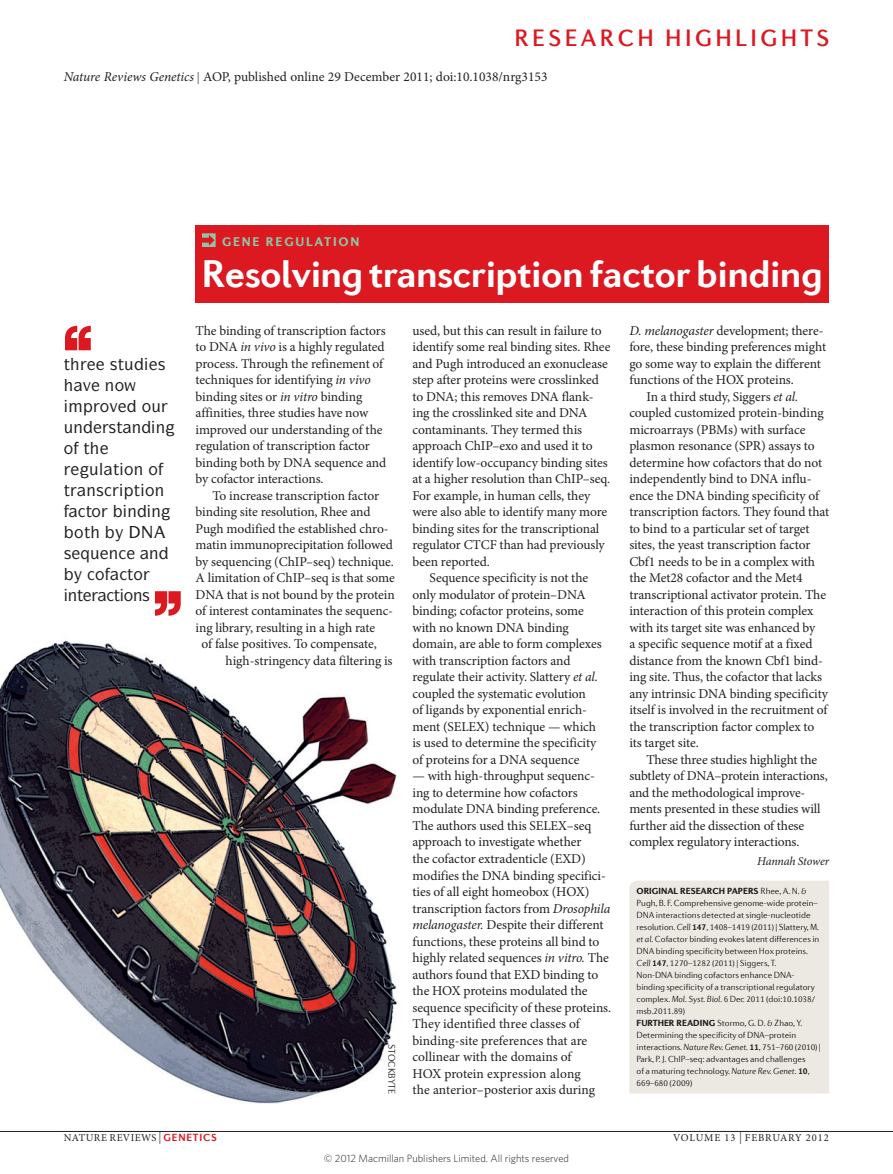
<style>
.page{position:relative;width:893px;height:1174px;background:#fff}
.page>*{position:absolute;margin:0;border:0;box-sizing:border-box;transform-origin:0 0}
.t1{font:700 39px "Diverda Sans Com";letter-spacing:-.015em;color:#fff}
.sectionheader{font:500 24px "Diverda Sans Com";letter-spacing:.14em;color:#dc1820}
.pulloutquote{font:500 16.5px "ITC Symbol Std";color:#231f20}
.bodyindent{font:13.5px/16.5px "Minion Pro";letter-spacing:-.005em;color:#231f20}
.bodyfirst{font:13.5px/16.5px "Minion Pro";letter-spacing:-.005em;color:#231f20}
.ministrap{font:900 12.75px "Diverda Sans Com";letter-spacing:.14em;color:#90c4a3}
.author{font:italic 12px "Minion Pro";letter-spacing:-.015em;color:#231f20}
.t2{font:300 10.5px "Whitney";color:#231f20}
.t3{font:10.5px "Minion Pro";letter-spacing:.05em;color:#231f20}
.t4{font:10.5px "Minion Pro";letter-spacing:.085em;color:#231f20}
.creditstyle{font:300 9.75px "Diverda Sans Com";letter-spacing:-.005em;color:#231f20}
.t5{font:300 9px/12px "Diverda Sans Com";letter-spacing:-.005em;color:#231f20}
.s1{font-style:italic}
.s2{font-size:12px}
.s3{font-weight:900}
.s4{font-weight:700}
.s5{font-family:"Diverda Sans Com";font-weight:700;color:#dc1820}
</style>
<div class="page">
<hr style="left:0;top:1131px;width:893px;height:1px;background:#231f20">
<img style="left:0;top:640px;width:397px;height:464px">
<div style="left:196px;top:225px;width:633px;height:78px;background:#dc1820"></div>
<svg style="left:202px;top:233px;width:14px;height:14px"></svg>
<div style="left:629px;top:880px;width:200px;height:213px;background:#ece8e2"></div>
<svg style="left:155px;top:591px;width:26px;height:24px"></svg>
<svg style="left:65px;top:326px;width:26px;height:24px"></svg>
<p class="sectionheader" style="left:514px;top:24px;width:316px">RESEARCH HIGHLIGHTS</p>
<p class="bodyindent" style="left:64px;top:69px;width:485px"><span class="s1">Nature Reviews Genetics</span> <span class="s2">|</span> AOP, published online 29 December 2011; doi:10.1038/nrg3153</p>
<p class="pulloutquote" style="left:110px;top:353px;width:25px">▲▼◆</p>
<p class="pulloutquote" style="left:83px;top:374px;width:43px">❖ ■□</p>
<p class="pulloutquote" style="left:109px;top:416px;width:58px">▲▼■ ■</p>
<p class="pulloutquote" style="left:89px;top:458px;width:70px">◆● ▼□■ □</p>
<p class="pulloutquote" style="left:64px;top:479px;width:42px">▼ ■▲</p>
<p class="pulloutquote" style="left:134px;top:479px;width:32px">▼□■</p>
<p class="pulloutquote" style="left:64px;top:542px;width:56px">▲❑◆■</p>
<p class="pulloutquote" style="left:149px;top:542px;width:11px">■</p>
<p class="pulloutquote" style="left:95px;top:563px;width:49px">□ ▼□</p>
<p class="pulloutquote" style="left:114px;top:584px;width:37px">▼ □■▲</p>
<p class="ministrap" style="left:222px;top:233px;width:139px">GENE REGULATION</p>
<p class="t1" style="left:202px;top:251px;width:622px">Resolving transcription factor binding</p>
<p class="bodyfirst" style="left:196px;top:322px;width:192px">The binding of transcription factors to DNA <span class="s1">in vivo</span> is a highly regulated process. Through the refinement of techniques for identifying <span class="s1">in vivo </span>binding sites or <span class="s1">in vitro</span> binding affinities, three studies have now improved our understanding of the regulation of transcription factor binding both by DNA sequence and by cofactor interactions.</p>
<p class="bodyindent" style="left:213px;top:487px;width:168px">To increase transcription factor</p>
<p class="bodyindent" style="left:196px;top:504px;width:176px">binding site resolution, Rhee and</p>
<p class="bodyindent" style="left:196px;top:520px;width:195px">Pugh modified the established chro-</p>
<p class="bodyindent" style="left:196px;top:537px;width:199px">matin immunoprecipitation followed</p>
<p class="bodyindent" style="left:196px;top:553px;width:200px">by sequencing (ChIP–seq) technique.</p>
<p class="bodyindent" style="left:196px;top:570px;width:201px">A limitation of ChIP–seq is that some</p>
<p class="bodyindent" style="left:196px;top:586px;width:201px">DNA that is not bound by the protein</p>
<p class="bodyindent" style="left:196px;top:603px;width:199px">of interest contaminates the sequenc-</p>
<p class="bodyindent" style="left:196px;top:619px;width:181px">ing library, resulting in a high rate</p>
<p class="bodyindent" style="left:202px;top:636px;width:177px">of false positives. To compensate,</p>
<p class="bodyindent" style="left:226px;top:652px;width:168px">high-stringency data filtering is</p>
<p class="bodyindent" style="left:412px;top:322px;width:199px">used, but this can result in failure to identify some real binding sites. Rhee and Pugh introduced an exonuclease step after proteins were crosslinked to DNA; this removes DNA flank&shy;ing the crosslinked site and DNA contaminants. They termed this approach ChIP–exo and used it to identify low-occupancy binding sites at a higher resolution than ChIP–seq.<br>For example, in human cells, they were also able to identify many more binding sites for the transcriptional regulator CTCF than had previously been reported.</p>
<p class="bodyindent" style="left:412px;top:570px;width:191px;text-indent:17px">Sequence specificity is not the only modulator of protein–DNA binding; cofactor proteins, some with no known DNA binding domain, are able to form complexes with transcription factors and regulate their activity. Slattery <span class="s1">et al. </span>coupled the systematic evolution<br>of ligands by exponential enrich&shy;ment (SELEX) technique — which is used to determine the specificity of proteins for a DNA sequence</p>
<p class="bodyindent" style="left:412px;top:768px;width:200px">— with high-throughput sequenc&shy;ing to determine how cofactors modulate DNA binding preference.<br>The authors used this SELEX–seq approach to investigate whether<br>the cofactor extradenticle (EXD) modifies the DNA binding specifici&shy;ties of all eight homeobox (HOX) transcription factors from <span class="s1">Drosophila melanogaster.</span> Despite their different functions, these proteins all bind to highly related sequences <span class="s1">in vitro.</span> The authors found that EXD binding to the HOX proteins modulated the sequence specificity of these proteins.<br>They identified three classes of binding-site preferences that are collinear with the domains of<br>HOX protein expression along<br>the anterior–posterior axis during</p>
<p class="bodyindent" style="left:629px;top:322px;width:198px"><span class="s1">D. melanogaster</span> development; there&shy;fore, these binding preferences might go some way to explain the different functions of the HOX proteins.</p>
<p class="bodyindent" style="left:629px;top:388px;width:201px;text-indent:17px">In a third study, Siggers <span class="s1">et al. </span>coupled customized protein-binding microarrays (PBMs) with surface plasmon resonance (SPR) assays to determine how cofactors that do not independently bind to DNA influ&shy;ence the DNA binding specificity of transcription factors. They found that to bind to a particular set of target sites, the yeast transcription factor Cbf1 needs to be in a complex with the Met28 cofactor and the Met4 transcriptional activator protein. The interaction of this protein complex with its target site was enhanced by<br>a specific sequence motif at a fixed distance from the known Cbf1 bind&shy;ing site. Thus, the cofactor that lacks any intrinsic DNA binding specificity itself is involved in the recruitment of the transcription factor complex to its target site.</p>
<p class="bodyindent" style="left:629px;top:751px;width:200px;text-indent:17px">These three studies highlight the subtlety of DNA–protein interactions, and the methodological improve&shy;ments presented in these studies will further aid the dissection of these complex regulatory interactions.</p>
<p class="author" style="left:757px;top:852px;width:73px">Hannah Stower</p>
<p class="t5" style="left:637px;top:885px;width:186px"><span class="s3">ORIGINAL RESEARCH PAPERS</span> Rhee, A. N. &amp; Pugh, B. F. Comprehensive genome-wide protein– DNA interactions detected at single-nucleotide resolution. <span class="s1">Cell</span> <span class="s4">147</span>, 1408–1419 (2011) | Slattery, M. <span class="s1">et al.</span> Cofactor binding evokes latent differences in DNA binding specificity between Hox proteins.<br><span class="s1">Cell</span> <span class="s4">147</span>, 1270–1282 (2011) | Siggers, T.<br>Non-DNA binding cofactors enhance DNA&shy;binding specificity of a transcriptional regulatory complex. <span class="s1">Mol. Syst. Biol.</span> 6 Dec 2011 (doi:10.1038/ msb.2011.89)<br><span class="s3">FURTHER READING</span> Stormo, G. D. &amp; Zhao, Y.<br>Determining the specificity of DNA–protein interactions. <span class="s1">Nature Rev. Genet.</span> <span class="s4">11</span>, 751–760 (2010) | Park, P. J. ChIP–seq: advantages and challenges<br>of a maturing technology. <span class="s1">Nature Rev. Genet.</span> <span class="s4">10</span>, 669–680 (2009)</p>
<p class="creditstyle" style="left:397px;top:1044px;width:51px;rotate:90deg">STOCKBYTE</p>
<p class="t3" style="left:64px;top:1130px;width:154px">NATURE REVIEWS <span class="s2">|</span> <span class="s5">GENETICS</span></p>
<p class="t4" style="left:673px;top:1130px;width:157px">VOLUME 13 <span class="s2">|</span> FEBRUARY 2012</p>
<p class="t2" style="left:324px;top:1151px;width:247px">© 2012 Macmillan Publishers Limited. All rights reserved</p>
</div>
